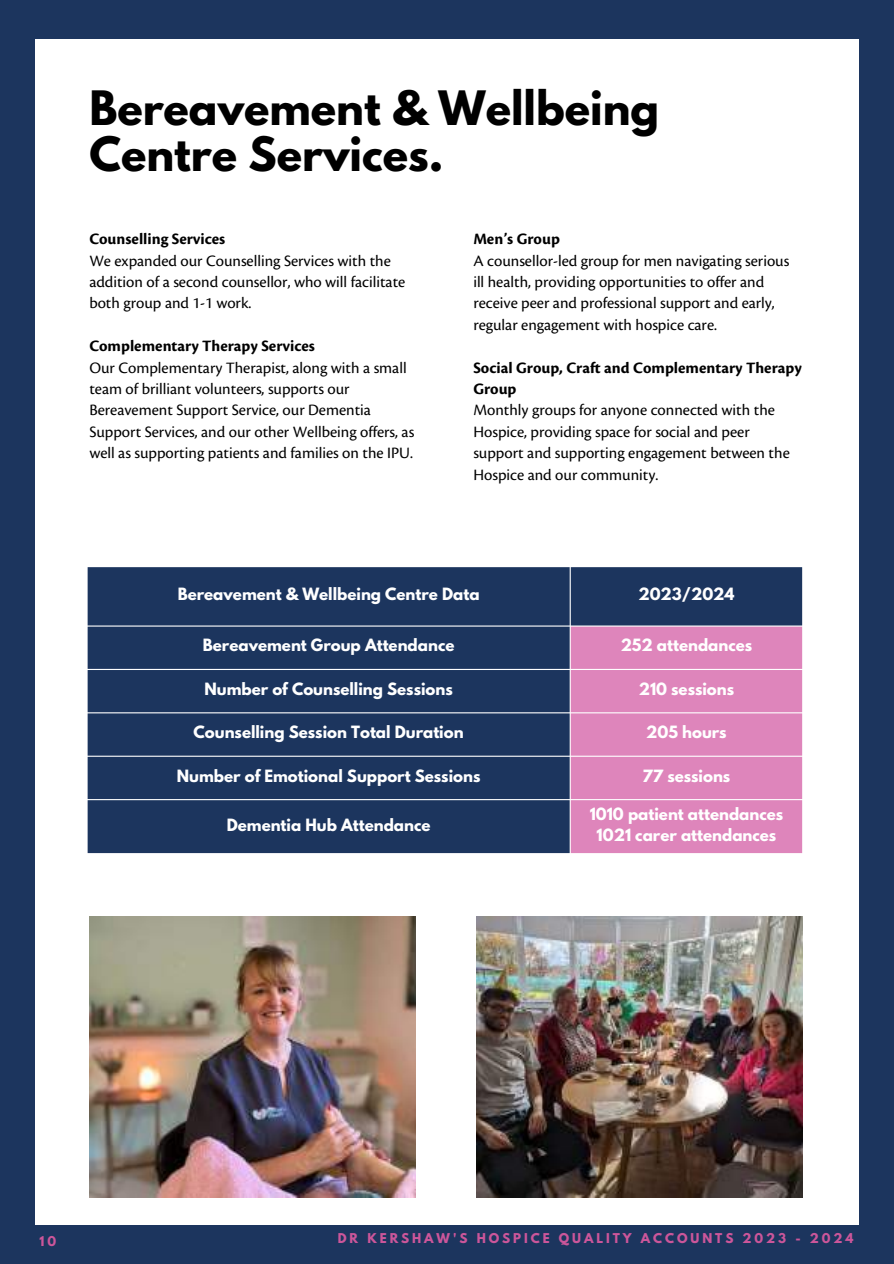
<style>
.page{position:relative;width:894px;height:1264px;background:#fff}
.page>*{position:absolute;margin:0;border:0;box-sizing:border-box;transform-origin:0 0}
.t1{font:700 42px/46.2px "League Spartan";color:#000}
.t2{font:16.5px/21.5px "Cronos Pro";color:#000}
.t3{font:700 16.5px/21.3px "Cronos Pro";color:#000}
.t4{font:700 15px/20.2px "League Spartan";color:#fff;text-align:center}
.t5{font:700 12px "League Spartan";letter-spacing:.245em;color:#cc569a}
</style>
<div class="page">
<div style="left:0;top:0;width:893px;height:1263px;background:#1c355e"></div>
<div style="left:35px;top:39px;width:823px;height:1185px;background:#fff"></div>
<div style="left:88px;top:567px;width:713px;height:286px;background:#1c355e"></div>
<div style="left:570px;top:626px;width:231px;height:227px;background:#de85bb"></div>
<img style="left:89px;top:916px;width:326px;height:281px">
<img style="left:476px;top:916px;width:325px;height:281px">
<h1 class="t1" style="left:89px;top:90px;width:571px">Bereavement &amp; Wellbeing<br>Centre Services.</h1>
<p class="t3" style="left:89px;top:229px;width:137px">Counselling Services</p>
<p class="t2" style="left:89px;top:250px;width:317px">We expanded our Counselling Services with the addition of a second counsellor, who will facilitate both group and 1-1 work.</p>
<p class="t3" style="left:89px;top:336px;width:227px">Complementary Therapy Services</p>
<p class="t2" style="left:89px;top:357px;width:326px">Our Complementary Therapist, along with a small team of brilliant volunteers, supports our Bereavement Support Service, our Dementia Support Services, and our other Wellbeing offers, as well as supporting patients and families on the IPU.</p>
<p class="t3" style="left:473px;top:229px;width:88px">Men’s Group</p>
<p class="t2" style="left:473px;top:250px;width:317px">A counsellor-led group for men navigating serious ill health, providing opportunities to offer and receive peer and professional support and early, regular engagement with hospice care.</p>
<p class="t3" style="left:473px;top:357px;width:330px">Social Group, Craft and Complementary Therapy<br>Group</p>
<p class="t2" style="left:473px;top:400px;width:318px">Monthly groups for anyone connected with the Hospice, providing space for social and peer support and supporting engagement between the Hospice and our community.</p>
<p class="t4" style="left:178px;top:585px;width:303px">Bereavement &amp; Wellbeing Centre Data</p>
<p class="t4" style="left:638px;top:585px;width:98px">2023/2024</p>
<p class="t4" style="left:203px;top:637px;width:253px">Bereavement Group Attendance</p>
<p class="t4" style="left:620px;top:637px;width:133px">252 attendances</p>
<p class="t4" style="left:204px;top:680px;width:250px">Number of Counselling Sessions</p>
<p class="t4" style="left:638px;top:680px;width:97px">210 sessions</p>
<p class="t4" style="left:193px;top:724px;width:271px">Counselling Session Total Duration</p>
<p class="t4" style="left:646px;top:724px;width:82px">205 hours</p>
<p class="t4" style="left:177px;top:767px;width:305px">Number of Emotional Support Sessions</p>
<p class="t4" style="left:642px;top:767px;width:89px">77 sessions</p>
<p class="t4" style="left:227px;top:816px;width:205px">Dementia Hub Attendance</p>
<p class="t4" style="left:589px;top:806px;width:195px">1010 patient attendances<br>1021 carer attendances</p>
<p class="t5" style="left:40px;top:1235px;width:18px">10</p>
<p class="t5" style="left:338px;top:1232px;width:517px">DR KERSHAW'S HOSPICE QUALITY ACCOUNTS 2023 - 2024</p>
</div>
